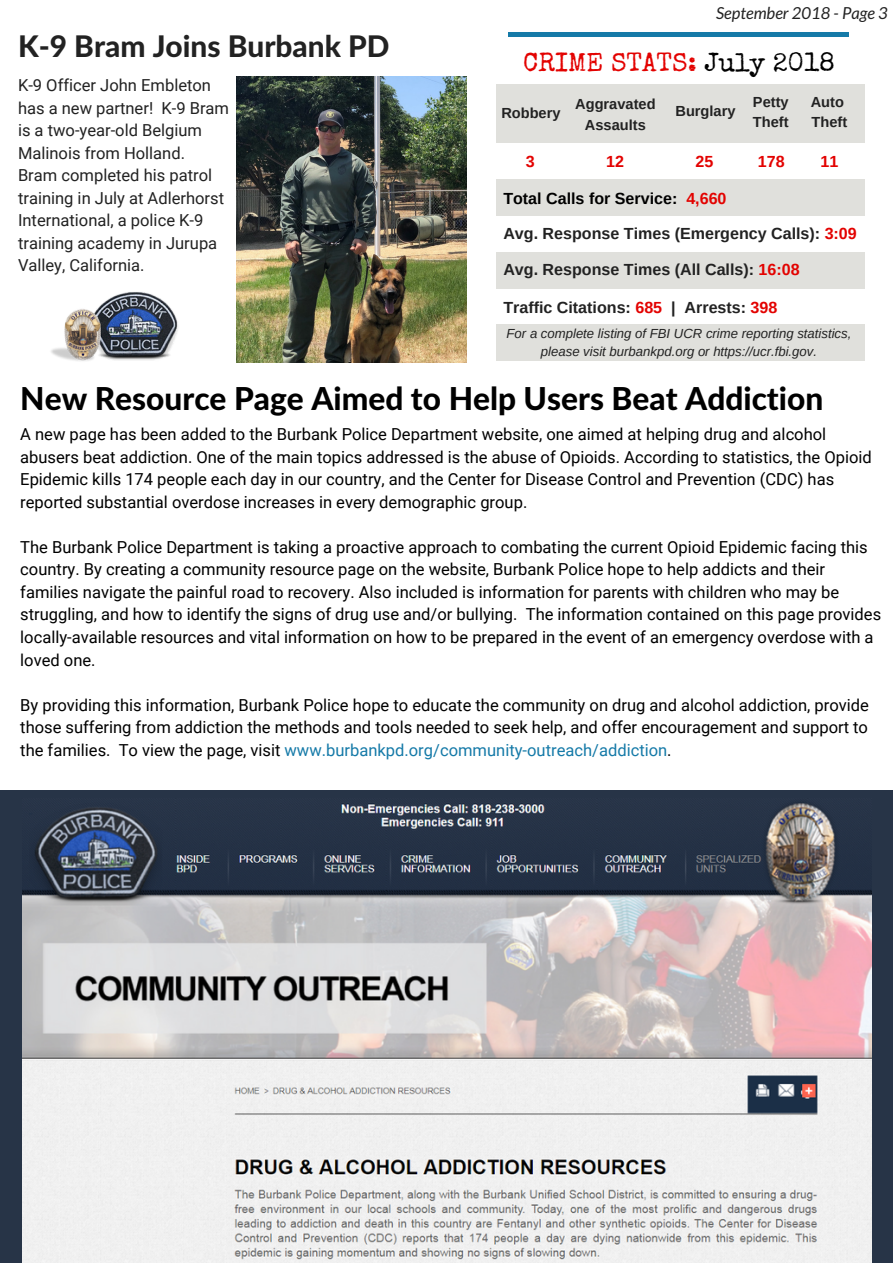
<style>
.page{position:relative;width:893px;height:1263px;background:#fff}
.page>*{position:absolute;margin:0;border:0;box-sizing:border-box;transform-origin:0 0}
.t1{font:800 31.65px "Lato Latin";color:#000}
.t2{font:800 29.85px "Lato Latin";color:#222}
.t3{font:26.25px "Special Elite";color:#e30200}
.t4{font:16.5px/22.5px "Roboto";color:#000}
.t5{font:16.5px/22.5px "Roboto";color:#222}
.t6{font:italic 16.5px "Lato";color:#222}
.t7{font:700 16.05px/35px "Arimo";color:#222}
.t8{font:700 16.05px "Arimo";color:#e30200}
.t9{font:700 14.55px/20.2px "Arimo";color:#222}
.t10{font:italic 13.2px/18px "Arimo";color:#222;text-align:center}
.s1{color:#000}
.s2{color:#e30200}
.s3{color:#157aa8}
</style>
<div class="page">
<hr style="left:508px;top:33px;width:341px;height:4px;background:#157aa8">
<div style="left:496px;top:84px;width:98px;height:37px;background:#e0e0dc"></div>
<div style="left:670px;top:84px;width:98px;height:37px;background:#e0e0dc"></div>
<div style="left:592px;top:84px;width:79px;height:37px;background:#e0e0dc"></div>
<div style="left:767px;top:84px;width:97px;height:37px;background:#e0e0dc"></div>
<div style="left:670px;top:252px;width:98px;height:37px;background:#e0e0dc"></div>
<div style="left:670px;top:179px;width:98px;height:37px;background:#e0e0dc"></div>
<div style="left:670px;top:120px;width:98px;height:23px;background:#e0e0dc"></div>
<div style="left:592px;top:252px;width:79px;height:37px;background:#e0e0dc"></div>
<div style="left:592px;top:179px;width:79px;height:37px;background:#e0e0dc"></div>
<div style="left:592px;top:120px;width:79px;height:23px;background:#e0e0dc"></div>
<div style="left:767px;top:252px;width:97px;height:37px;background:#e0e0dc"></div>
<div style="left:767px;top:179px;width:97px;height:37px;background:#e0e0dc"></div>
<div style="left:767px;top:120px;width:97px;height:23px;background:#e0e0dc"></div>
<div style="left:496px;top:252px;width:98px;height:37px;background:#e0e0dc"></div>
<div style="left:496px;top:179px;width:98px;height:37px;background:#e0e0dc"></div>
<div style="left:496px;top:120px;width:98px;height:23px;background:#e0e0dc"></div>
<div style="left:496px;top:324px;width:98px;height:37px;background:#e0e0dc"></div>
<div style="left:767px;top:324px;width:97px;height:37px;background:#e0e0dc"></div>
<div style="left:670px;top:324px;width:98px;height:37px;background:#e0e0dc"></div>
<div style="left:592px;top:324px;width:79px;height:37px;background:#e0e0dc"></div>
<img style="left:51px;top:292px;width:127px;height:69px">
<img style="left:236px;top:77px;width:230px;height:286px">
<div style="left:0;top:790px;width:893px;height:473px;background:#273447"></div>
<img style="left:23px;top:803px;width:848px;height:460px">
<h2 class="t2" style="left:18px;top:28px;width:373px">K-9 Bram Joins Burbank PD</h2>
<p class="t5" style="left:18px;top:74px;width:213px">K-9 Officer John Embleton has a new partner! K-9 Bram is a two-year-old Belgium<br>Malinois from Holland.<br>Bram completed his patrol training in July at Adlerhorst<br>International, a police K-9 training academy in Jurupa<br>Valley, California.</p>
<p class="t6" style="left:716px;top:3px;width:173px">September 2018 - Page 3</p>
<h3 class="t3" style="left:523px;top:52px;width:313px">CRIME STATS: <span class="s1">July 2018</span></h3>
<p class="t9" style="left:575px;top:94px;width:82px;text-align:center">Aggravated<br>Assaults</p>
<p class="t9" style="left:675px;top:101px;width:62px">Burglary</p>
<p class="t9" style="left:811px;top:92px;width:38px">Auto<br>Theft</p>
<p class="t9" style="left:753px;top:92px;width:37px">Petty<br>Theft</p>
<p class="t9" style="left:501px;top:103px;width:61px">Robbery</p>
<p class="t8" style="left:526px;top:152px;width:10px">3</p>
<p class="t8" style="left:606px;top:152px;width:19px">12</p>
<p class="t8" style="left:695px;top:152px;width:19px">25</p>
<p class="t8" style="left:758px;top:152px;width:28px">178</p>
<p class="t8" style="left:820px;top:152px;width:19px">11</p>
<p class="t7" style="left:503px;top:181px;width:355px"><span class="s1">Total Calls for Service:</span> <span class="s2">4,660<br></span>Avg. Response Times (Emergency Calls): <span class="s2">3:09</span></p>
<p class="t7" style="left:503px;top:252px;width:298px">Avg. Response Times (All Calls): <span class="s2">16:08</span></p>
<p class="t7" style="left:503px;top:290px;width:276px">Traffic Citations: <span class="s2">685</span> | Arrests: <span class="s2">398</span></p>
<p class="t10" style="left:507px;top:324px;width:346px">For a complete listing of FBI UCR crime reporting statistics, please visit burbankpd.org or https://ucr.fbi.gov.</p>
<h1 class="t1" style="left:20px;top:379px;width:804px">New Resource Page Aimed to Help Users Beat Addiction</h1>
<p class="t4" style="left:20px;top:423px;width:853px">A new page has been added to the Burbank Police Department website, one aimed at helping drug and alcohol abusers beat addiction. One of the main topics addressed is the abuse of Opioids. According to statistics, the Opioid Epidemic kills 174 people each day in our country, and the Center for Disease Control and Prevention (CDC) has reported substantial overdose increases in every demographic group.</p>
<p class="t4" style="left:20px;top:536px;width:862px">The Burbank Police Department is taking a proactive approach to combating the current Opioid Epidemic facing this country. By creating a community resource page on the website, Burbank Police hope to help addicts and their families navigate the painful road to recovery. Also included is information for parents with children who may be struggling, and how to identify the signs of drug use and/or bullying. The information contained on this page provides locally-available resources and vital information on how to be prepared in the event of an emergency overdose with a loved one.</p>
<p class="t4" style="left:20px;top:694px;width:850px;text-align:justify">By providing this information, Burbank Police hope to educate the community on drug and alcohol addiction, provide those suffering from addiction the methods and tools needed to seek help, and offer encouragement and support to the families. To view the page, visit <span class="s3">www.burbankpd.org/community-outreach/addiction</span>.</p>
</div>
